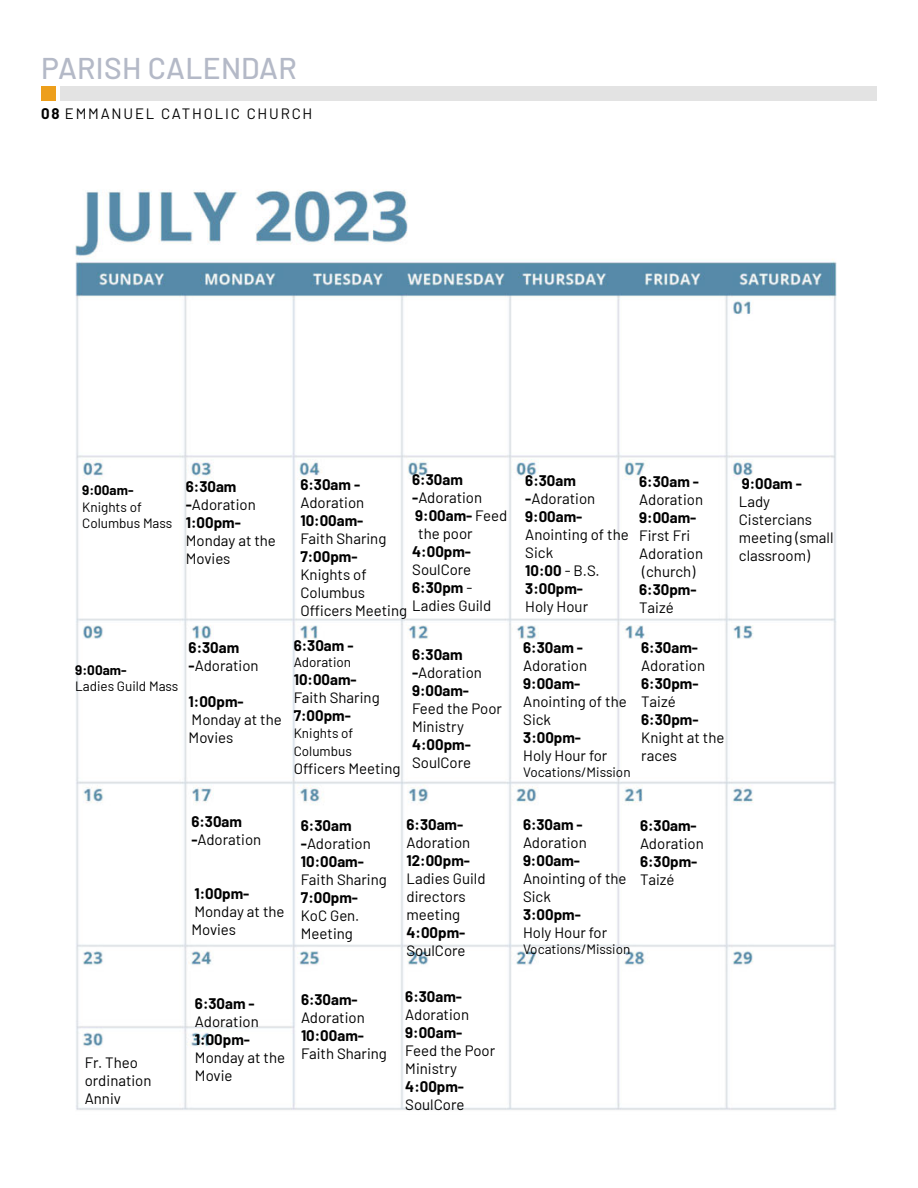
<style>
.page{position:relative;width:918px;height:1188px;background:#fff}
.page>*{position:absolute;margin:0;border:0;box-sizing:border-box;transform-origin:0 0}
.Page_Header_Even{font:500 30px "Barlow";letter-spacing:.01em;color:#b4b9c7}
.Main_Body_Text{font:15px/18px "Pwpwkg Barlow";color:#000}
.Main_Body_Text-2{font:700 15px "Xjwnky Barlow";color:#000}
.Main_Body_Text-3{font:15px/18px "Wcgqsy Barlow";color:#000}
.Main_Body_Text-4{font:700 15px "Qbvbpm Barlow";color:#000}
.Page_Number_Even{font:15px "Pwpwkg Barlow";letter-spacing:.12em;color:#000}
.Main_Body_Text-5{font:13.5px/16.2px "Pwpwkg Barlow";color:#000}
.Main_Body_Text-6{font:700 13.5px "Xjwnky Barlow";color:#000}
.s1{font-family:"Xjwnky Barlow";font-weight:700}
.s2{font-family:"Pwpwkg Barlow";font-weight:400}
.s3{font-family:"Wcgqsy Barlow"}
.s4{font-family:"Wcgqsy Barlow";font-weight:400}
.s5{font-family:"Pwpwkg Barlow"}
</style>
<div class="page">
<div style="left:60px;top:86px;width:817px;height:14px;background:#e3e3e3"></div>
<div style="left:41px;top:86px;width:14px;height:14px;background:#ed9f1c"></div>
<img style="left:75px;top:190px;width:762px;height:920px">
<p class="Page_Header_Even" style="left:41px;top:46px;width:257px">PARISH CALENDAR</p>
<p class="Page_Number_Even" style="left:41px;top:103px;width:273px"><span class="s1">08</span> EMMANUEL CATHOLIC CHURCH</p>
<p class="Main_Body_Text-6" style="left:82px;top:481px;width:53px">9:00am-</p>
<p class="Main_Body_Text-5" style="left:82px;top:498px;width:92px">Knights of<br>Columbus Mass</p>
<p class="Main_Body_Text" style="left:186px;top:476px;width:71px"><span class="s1">6:30am -</span>Adoration</p>
<p class="Main_Body_Text-2" style="left:186px;top:511px;width:57px">1:00pm-</p>
<p class="Main_Body_Text" style="left:186px;top:530px;width:92px">Monday at the<br>Movies</p>
<p class="Main_Body_Text-6" style="left:75px;top:660px;width:53px">9:00am-</p>
<p class="Main_Body_Text-5" style="left:75px;top:677px;width:105px">Ladies Guild Mass</p>
<p class="Main_Body_Text-3" style="left:189px;top:637px;width:71px"><span class="s1">6:30am -</span>Adoration</p>
<p class="Main_Body_Text-2" style="left:189px;top:690px;width:57px">1:00pm-</p>
<p class="Main_Body_Text" style="left:189px;top:709px;width:95px">Monday at the<br>Movies</p>
<p class="Main_Body_Text" style="left:412px;top:469px;width:71px"><span class="s1">6:30am -</span>Adoration</p>
<p class="Main_Body_Text-4" style="left:415px;top:504px;width:94px">9:00am- <span class="s2">Feed</span></p>
<p class="Main_Body_Text-3" style="left:418px;top:523px;width:56px">the poor</p>
<p class="Main_Body_Text-2" style="left:412px;top:540px;width:60px">4:00pm-</p>
<p class="Main_Body_Text" style="left:412px;top:559px;width:61px">SoulCore</p>
<p class="Main_Body_Text-2" style="left:412px;top:576px;width:62px">6:30pm <span class="s2">-</span></p>
<p class="Main_Body_Text-3" style="left:412px;top:595px;width:80px">Ladies Guild</p>
<p class="Main_Body_Text-2" style="left:300px;top:473px;width:61px">6:30am -</p>
<p class="Main_Body_Text" style="left:300px;top:492px;width:65px">Adoration</p>
<p class="Main_Body_Text-2" style="left:300px;top:509px;width:64px">10:00am-</p>
<p class="Main_Body_Text" style="left:300px;top:528px;width:87px">Faith Sharing</p>
<p class="Main_Body_Text-2" style="left:300px;top:545px;width:59px">7:00pm-</p>
<p class="Main_Body_Text" style="left:300px;top:564px;width:108px">Knights of<br>Columbus<br><span class="s3">Officers Meeting</span></p>
<p class="Main_Body_Text-2" style="left:294px;top:635px;width:61px">6:30am -</p>
<p class="Main_Body_Text-5" style="left:294px;top:653px;width:59px">Adoration</p>
<p class="Main_Body_Text-2" style="left:294px;top:669px;width:64px">10:00am-</p>
<p class="Main_Body_Text" style="left:294px;top:688px;width:87px">Faith Sharing</p>
<p class="Main_Body_Text-2" style="left:294px;top:705px;width:59px">7:00pm-</p>
<p class="Main_Body_Text-5" style="left:294px;top:723px;width:61px;line-height:18px">Knights of<br>Columbus</p>
<p class="Main_Body_Text-3" style="left:294px;top:758px;width:108px">Officers Meeting</p>
<p class="Main_Body_Text" style="left:412px;top:645px;width:71px"><span class="s1">6:30am -</span>Adoration</p>
<p class="Main_Body_Text-2" style="left:412px;top:680px;width:59px">9:00am-</p>
<p class="Main_Body_Text" style="left:412px;top:699px;width:91px">Feed the Poor<br>Ministry</p>
<p class="Main_Body_Text-2" style="left:412px;top:734px;width:60px">4:00pm-</p>
<p class="Main_Body_Text" style="left:412px;top:753px;width:61px">SoulCore</p>
<p class="Main_Body_Text" style="left:85px;top:1052px;width:68px">Fr. Theo ordination<br><span class="s3">Anniv</span></p>
<p class="Main_Body_Text-3" style="left:191px;top:812px;width:71px"><span class="s1">6:30am -</span>Adoration</p>
<p class="Main_Body_Text-4" style="left:194px;top:883px;width:57px">1:00pm-</p>
<p class="Main_Body_Text" style="left:191px;top:902px;width:95px">Monday at the<br>Movies</p>
<p class="Main_Body_Text" style="left:301px;top:816px;width:71px"><span class="s1">6:30am -</span>Adoration</p>
<p class="Main_Body_Text-2" style="left:301px;top:851px;width:64px">10:00am-</p>
<p class="Main_Body_Text" style="left:301px;top:870px;width:87px">Faith Sharing</p>
<p class="Main_Body_Text-2" style="left:301px;top:887px;width:59px">7:00pm-</p>
<p class="Main_Body_Text" style="left:301px;top:906px;width:60px">KoC Gen.<br><span class="s3">Meeting</span></p>
<p class="Main_Body_Text-2" style="left:195px;top:992px;width:61px">6:30am -</p>
<p class="Main_Body_Text" style="left:195px;top:1011px;width:65px">Adoration</p>
<p class="Main_Body_Text-2" style="left:195px;top:1028px;width:57px">1:00pm-</p>
<p class="Main_Body_Text" style="left:195px;top:1047px;width:92px">Monday at the<br>Movie</p>
<p class="Main_Body_Text-3" style="left:301px;top:989px;width:65px"><span class="s1">6:30am-<br></span>Adoration</p>
<p class="Main_Body_Text-2" style="left:301px;top:1024px;width:64px">10:00am-</p>
<p class="Main_Body_Text" style="left:301px;top:1043px;width:87px">Faith Sharing</p>
<p class="Main_Body_Text-2" style="left:407px;top:813px;width:58px">6:30am-</p>
<p class="Main_Body_Text" style="left:407px;top:832px;width:65px">Adoration</p>
<p class="Main_Body_Text" style="left:407px;top:850px;width:80px"><span class="s1">12:00pm-<br></span>Ladies Guild directors <span class="s3">meeting</span></p>
<p class="Main_Body_Text-2" style="left:407px;top:921px;width:60px">4:00pm-</p>
<p class="Main_Body_Text" style="left:407px;top:940px;width:61px">SoulCore</p>
<p class="Main_Body_Text-3" style="left:405px;top:986px;width:65px"><span class="s1">6:30am-<br></span>Adoration</p>
<p class="Main_Body_Text-2" style="left:405px;top:1021px;width:59px">9:00am-</p>
<p class="Main_Body_Text" style="left:405px;top:1040px;width:91px">Feed the Poor<br><span class="s3">Ministry</span></p>
<p class="Main_Body_Text-2" style="left:405px;top:1075px;width:60px">4:00pm-</p>
<p class="Main_Body_Text" style="left:405px;top:1094px;width:61px">SoulCore</p>
<p class="Main_Body_Text" style="left:525px;top:471px;width:71px"><span class="s1">6:30am -</span>Adoration</p>
<p class="Main_Body_Text-2" style="left:525px;top:506px;width:59px">9:00am-</p>
<p class="Main_Body_Text" style="left:525px;top:525px;width:105px">Anointing of the<br>Sick</p>
<p class="Main_Body_Text-2" style="left:525px;top:560px;width:76px">10:00 <span class="s4">- B.S.</span></p>
<p class="Main_Body_Text-2" style="left:525px;top:578px;width:59px">3:00pm-</p>
<p class="Main_Body_Text" style="left:525px;top:597px;width:64px">Holy Hour</p>
<p class="Main_Body_Text-2" style="left:639px;top:470px;width:61px">6:30am -</p>
<p class="Main_Body_Text" style="left:639px;top:489px;width:65px">Adoration</p>
<p class="Main_Body_Text-2" style="left:639px;top:506px;width:59px">9:00am-</p>
<p class="Main_Body_Text" style="left:639px;top:525px;width:65px">First Fri<br>Adoration</p>
<p class="Main_Body_Text-3" style="left:642px;top:561px;width:55px">(church)</p>
<p class="Main_Body_Text-2" style="left:639px;top:578px;width:59px">6:30pm-</p>
<p class="Main_Body_Text" style="left:639px;top:597px;width:36px">Taizé</p>
<p class="Main_Body_Text" style="left:523px;top:637px;width:65px"><span class="s1">6:30am -<br></span>Adoration</p>
<p class="Main_Body_Text-2" style="left:523px;top:673px;width:59px">9:00am-</p>
<p class="Main_Body_Text" style="left:523px;top:691px;width:105px">Anointing of the<br><span class="s3">Sick</span></p>
<p class="Main_Body_Text-2" style="left:523px;top:727px;width:59px">3:00pm-</p>
<p class="Main_Body_Text" style="left:523px;top:745px;width:86px">Holy Hour for</p>
<p class="Main_Body_Text-5" style="left:523px;top:763px;width:109px">Vocations/Mission</p>
<p class="Main_Body_Text-2" style="left:641px;top:637px;width:58px">6:30am-</p>
<p class="Main_Body_Text" style="left:641px;top:656px;width:65px">Adoration</p>
<p class="Main_Body_Text-2" style="left:641px;top:673px;width:59px">6:30pm-</p>
<p class="Main_Body_Text" style="left:641px;top:692px;width:36px">Taizé</p>
<p class="Main_Body_Text-2" style="left:641px;top:709px;width:59px">6:30pm-</p>
<p class="Main_Body_Text" style="left:641px;top:728px;width:85px">Knight at the <span class="s3">races</span></p>
<p class="Main_Body_Text-4" style="left:742px;top:472px;width:62px">9:00am -</p>
<p class="Main_Body_Text-3" style="left:739px;top:491px;width:96px"><span class="s5">Lady<br>Cistercians </span>meeting (small classroom)</p>
<p class="Main_Body_Text" style="left:523px;top:815px;width:65px"><span class="s1">6:30am -<br></span>Adoration</p>
<p class="Main_Body_Text-2" style="left:523px;top:850px;width:59px">9:00am-</p>
<p class="Main_Body_Text" style="left:523px;top:869px;width:105px">Anointing of the<br>Sick</p>
<p class="Main_Body_Text-2" style="left:523px;top:904px;width:59px">3:00pm-</p>
<p class="Main_Body_Text" style="left:523px;top:923px;width:86px">Holy Hour for</p>
<p class="Main_Body_Text-5" style="left:523px;top:940px;width:109px">Vocations/Mission</p>
<p class="Main_Body_Text-2" style="left:640px;top:814px;width:58px">6:30am-</p>
<p class="Main_Body_Text" style="left:640px;top:833px;width:65px">Adoration</p>
<p class="Main_Body_Text-2" style="left:640px;top:850px;width:59px">6:30pm-</p>
<p class="Main_Body_Text" style="left:640px;top:869px;width:36px">Taizé</p>
</div>
